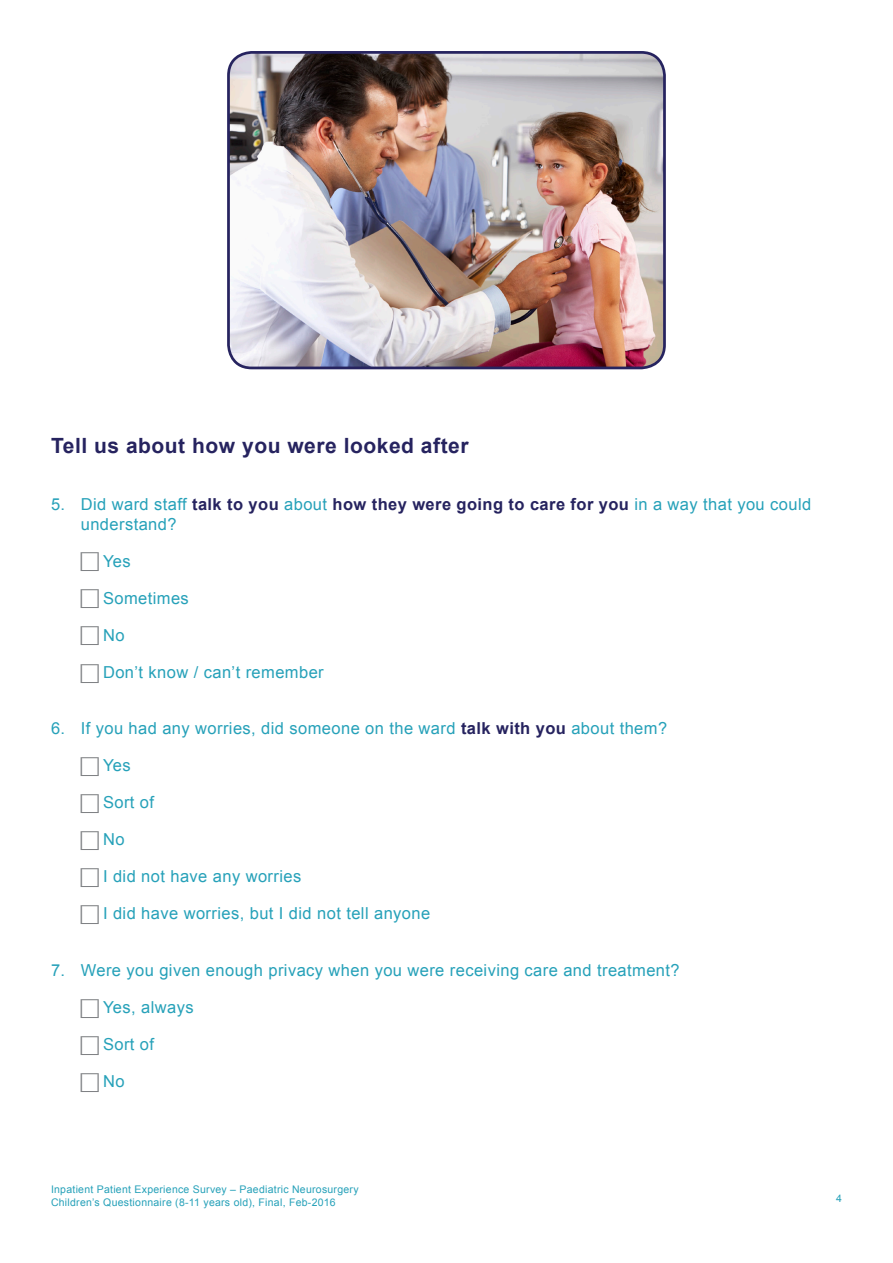
<style>
.page{position:relative;width:893px;height:1263px;background:#fff}
.page>*{position:absolute;margin:0;border:0;box-sizing:border-box;transform-origin:0 0}
.Heading_1{font:700 21px "Arial";letter-spacing:.025em;color:#26235f}
.question{font:16.5px/19.8px "Arial";letter-spacing:.025em;color:#26a1b9}
.options{font:16.5px "Arial";letter-spacing:.025em;color:#26a1b9}
.t1{font:10.5px/12.6px "Arial";letter-spacing:.025em;color:#26a1b9}
.s1{font-weight:700;color:#26235f}
.s2{font-family:"KG Teacher Helpers";font-size:30px;color:#808285}
</style>
<div class="page">
<img style="left:228px;top:52px;width:436px;height:316px">
<div style="left:227px;top:51px;width:439px;height:318px;border:3px solid #26235f;border-radius:23px"></div>
<p class="Heading_1" style="left:51px;top:432px;width:419px">Tell us about how you were looked after</p>
<p class="question" style="left:81px;top:494px;width:732px;text-indent:-30px">5. Did ward staff <span class="s1">talk to you</span> about <span class="s1">how they were going to care for you</span> in a way that you could understand?</p>
<p class="options" style="left:81px;top:550px;width:51px"><span class="s2">B</span> Yes</p>
<p class="options" style="left:81px;top:587px;width:110px"><span class="s2">B</span> Sometimes</p>
<p class="options" style="left:81px;top:624px;width:45px"><span class="s2">B</span> No</p>
<p class="options" style="left:81px;top:661px;width:244px"><span class="s2">B</span> Don’t know / can’t remember</p>
<p class="question" style="left:51px;top:719px;width:618px">6. If you had any worries, did someone on the ward <span class="s1">talk with you</span> about them?</p>
<p class="options" style="left:81px;top:755px;width:51px"><span class="s2">B</span> Yes</p>
<p class="options" style="left:81px;top:792px;width:75px"><span class="s2">B</span> Sort of</p>
<p class="options" style="left:81px;top:829px;width:45px"><span class="s2">B</span> No</p>
<p class="options" style="left:81px;top:866px;width:222px"><span class="s2">B</span> I did not have any worries</p>
<p class="options" style="left:81px;top:903px;width:351px"><span class="s2">B</span> I did have worries, but I did not tell anyone</p>
<p class="question" style="left:51px;top:960px;width:630px">7. Were you given enough privacy when you were receiving care and treatment?</p>
<p class="options" style="left:81px;top:996px;width:114px"><span class="s2">B</span> Yes, always</p>
<p class="options" style="left:81px;top:1033px;width:75px"><span class="s2">B</span> Sort of</p>
<p class="options" style="left:81px;top:1070px;width:45px"><span class="s2">B</span> No</p>
<p class="t1" style="left:51px;top:1183px;width:309px">Inpatient Patient Experience Survey – Paediatric Neurosurgery<br>Children’s Questionnaire (8-11 years old), Final, Feb-2016</p>
<p class="t1" style="left:836px;top:1192px;width:7px">4</p>
</div>
